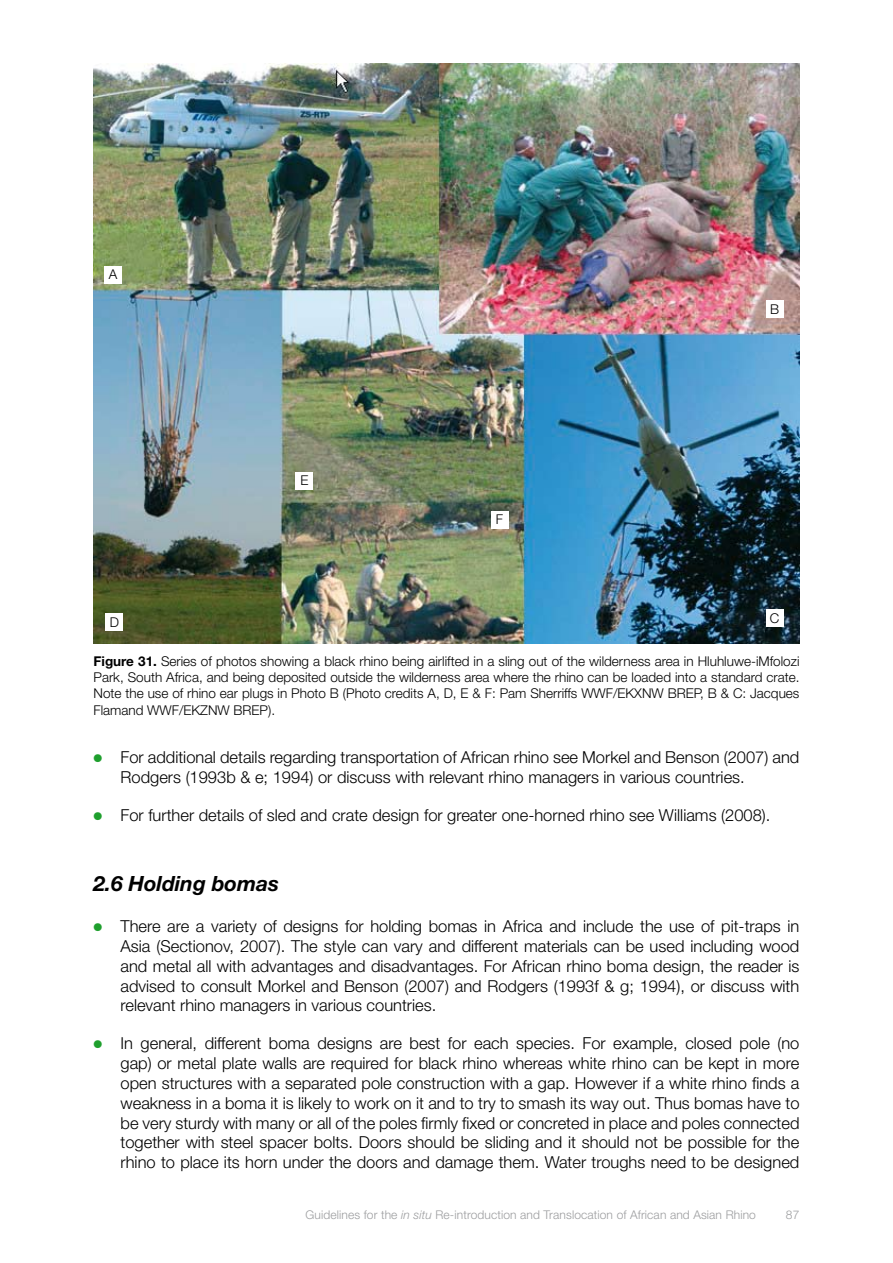
<style>
.page{position:relative;width:893px;height:1263px;background:#fff}
.page>*{position:absolute;margin:0;border:0;box-sizing:border-box;transform-origin:0 0}
.t1{font:italic 700 21px "Helvetica Neue";color:#000}
.t2{font:300 16.5px/19.8px "Helvetica Neue";color:#000;text-align:justify}
.t3{font:300 13.5px/16.4px "Helvetica Neue";color:#000;text-align:justify}
.t4{font:300 12px "Helvetica Neue";letter-spacing:.01em;color:#9c9d9f}
.s1{font-weight:700}
.s2{font-family:"Helvetica";font-weight:900;font-stretch:condensed;font-size:21px;color:#1e9f2d}
.s3{font-style:italic}
</style>
<div class="page">
<img style="left:94px;top:64px;width:705px;height:579px">
<div style="left:104px;top:266px;width:18px;height:18px;background:#fff"></div>
<div style="left:766px;top:301px;width:17px;height:17px;background:#fff"></div>
<div style="left:766px;top:610px;width:17px;height:17px;background:#fff"></div>
<div style="left:106px;top:614px;width:17px;height:17px;background:#fff"></div>
<div style="left:296px;top:472px;width:17px;height:18px;background:#fff"></div>
<div style="left:491px;top:511px;width:17px;height:17px;background:#fff"></div>
<p class="t3" style="left:109px;top:266px;width:10px">A</p>
<p class="t3" style="left:300px;top:472px;width:10px">E</p>
<p class="t3" style="left:496px;top:511px;width:9px">F</p>
<p class="t3" style="left:770px;top:300px;width:11px">B</p>
<p class="t3" style="left:110px;top:614px;width:11px">D</p>
<p class="t3" style="left:770px;top:609px;width:11px">C</p>
<p class="t3" style="left:94px;top:653px;width:707px"><span class="s1">Figure 31.</span> Series of photos showing a black rhino being airlifted in a sling out of the wilderness area in Hluhluwe-iMfolozi Park, South Africa, and being deposited outside the wilderness area where the rhino can be loaded into a standard crate.<br>Note the use of rhino ear plugs in Photo B (Photo credits A, D, E &amp; F: Pam Sherriffs WWF/EKXNW BREP, B &amp; C: Jacques Flamand WWF/EKZNW BREP).</p>
<p class="t2" style="left:121px;top:747px;width:680px;text-indent:-27px"><span class="s2">•</span> For additional details regarding transportation of African rhino see Morkel and Benson (2007) and<br>Rodgers (1993b &amp; e; 1994) or discuss with relevant rhino managers in various countries.</p>
<p class="t2" style="left:94px;top:805px;width:678px"><span class="s2">•</span> For further details of sled and crate design for greater one-horned rhino see Williams (2008).</p>
<p class="t1" style="left:94px;top:870px;width:187px">2.6 Holding bomas</p>
<p class="t2" style="left:121px;top:916px;width:680px;text-indent:-27px"><span class="s2">•</span> There are a variety of designs for holding bomas in Africa and include the use of pit-traps in Asia (Sectionov, 2007). The style can vary and different materials can be used including wood and metal all with advantages and disadvantages. For African rhino boma design, the reader is advised to consult Morkel and Benson (2007) and Rodgers (1993f &amp; g; 1994), or discuss with relevant rhino managers in various countries.</p>
<p class="t2" style="left:121px;top:1033px;width:680px;text-indent:-27px"><span class="s2">•</span> In general, different boma designs are best for each species. For example, closed pole (no gap) or metal plate walls are required for black rhino whereas white rhino can be kept in more open structures with a separated pole construction with a gap. However if a white rhino finds a weakness in a boma it is likely to work on it and to try to smash its way out. Thus bomas have to be very sturdy with many or all of the poles firmly fixed or concreted in place and poles connected together with steel spacer bolts. Doors should be sliding and it should not be possible for the rhino to place its horn under the doors and damage them. Water troughs need to be designed</p>
<p class="t4" style="left:305px;top:1207px;width:452px">Guidelines for the <span class="s3">in situ</span> Re-introduction and Translocation of African and Asian Rhino</p>
<p class="t4" style="left:786px;top:1207px;width:15px">87</p>
</div>
